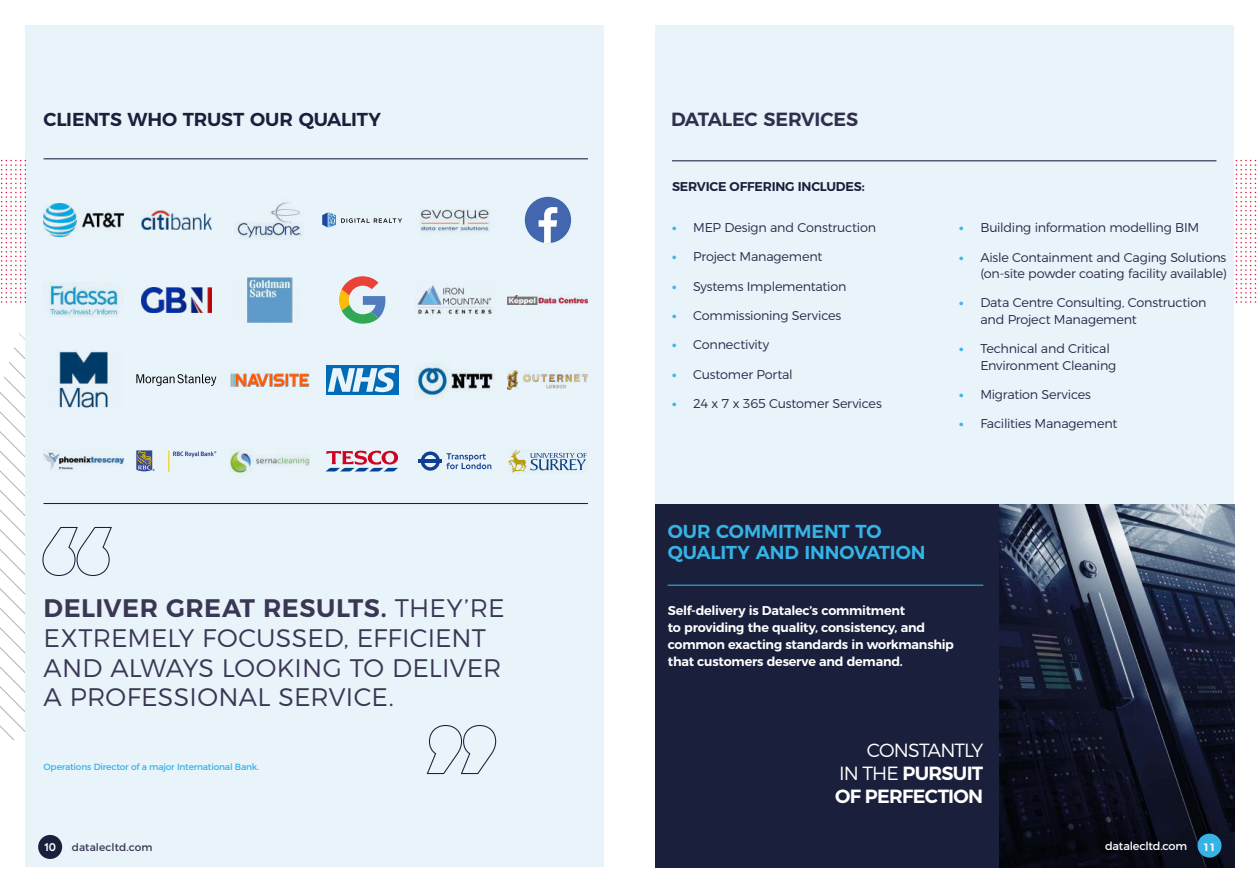
<style>
.page{position:relative;width:1259px;height:893px;background:#fff}
.page>*{position:absolute;margin:0;border:0;box-sizing:border-box;transform-origin:0 0}
.t1{font:300 25.35px/29.5px "Montserrat";letter-spacing:.005em;color:#393754}
.t2{font:600 19.05px/23.4px "Montserrat";letter-spacing:-.035em;color:#fff;text-align:justify}
.t3{font:600 19.05px "Montserrat";letter-spacing:-.01em;color:#30304d}
.t4{font:600 18.75px/21px "Montserrat";letter-spacing:-.01em;color:#36b3e5}
.t5{font:600 18.75px "Montserrat";letter-spacing:-.01em;color:#1a1f3b}
.t6{font:300 12.75px/16.5px "Montserrat";letter-spacing:-.015em;color:#292946}
.t7{font:600 12.75px/17.2px "Montserrat";letter-spacing:-.02em;color:#fff}
.t8{font:600 12.75px "Montserrat";letter-spacing:-.015em;color:#1a1f3b}
.t9{font:800 12.75px "Montserrat";color:#42b5e5}
.t10{font:11.25px "Montserrat";letter-spacing:-.02em;color:#fff}
.t11{font:10.65px "Montserrat";letter-spacing:.005em;color:#393754}
.t12{font:600 10.65px "Axiforma";color:#fff}
.t13{font:600 10.5px "Montserrat";color:#fff}
.t14{font:9px "Montserrat";letter-spacing:-.02em;color:#36b3e5}
.s1{font-weight:600}
.s2{font-weight:300}
</style>
<div class="page">
<div style="left:655px;top:26px;width:579px;height:841px;background:#e9f3fa"></div>
<div style="left:655px;top:504px;width:344px;height:363px;background:#1a1f3b"></div>
<div style="left:26px;top:26px;width:578px;height:841px;background:#e9f3fa"></div>
<hr style="left:672px;top:160px;width:544px;height:1px;background:#1a1f3b">
<hr style="left:667px;top:585px;width:316px;height:1px;background:#36b3e5">
<img style="left:999px;top:504px;width:235px;height:363px">
<svg style="left:1235px;top:160px;width:22px;height:143px"></svg>
<svg style="left:0;top:160px;width:25px;height:143px"></svg>
<div style="left:38px;top:835px;width:24px;height:24px;background:#1a1f3b;border-radius:50%"></div>
<hr style="left:44px;top:158px;width:544px;height:1px;background:#1a1f3b">
<hr style="left:44px;top:503px;width:544px;height:1px;background:#1a1f3b">
<img style="left:44px;top:204px;width:79px;height:32px">
<img style="left:59px;top:351px;width:49px;height:57px">
<img style="left:44px;top:282px;width:79px;height:35px">
<img style="left:508px;top:371px;width:80px;height:18px">
<img style="left:234px;top:202px;width:70px;height:38px">
<svg style="left:136px;top:374px;width:80px;height:12px"></svg>
<svg style="left:136px;top:450px;width:19px;height:21px"></svg>
<svg style="left:168px;top:451px;width:48px;height:21px"></svg>
<img style="left:247px;top:277px;width:46px;height:45px">
<img style="left:419px;top:209px;width:71px;height:24px">
<img style="left:417px;top:285px;width:75px;height:30px">
<svg style="left:326px;top:451px;width:72px;height:20px"></svg>
<img style="left:141px;top:211px;width:70px;height:18px">
<img style="left:230px;top:373px;width:79px;height:14px">
<img style="left:141px;top:288px;width:70px;height:24px">
<img style="left:44px;top:452px;width:79px;height:18px">
<svg style="left:508px;top:450px;width:79px;height:23px"></svg>
<svg style="left:322px;top:212px;width:80px;height:16px"></svg>
<div style="left:326px;top:365px;width:72px;height:30px;background:#0071bb"></div>
<svg style="left:328px;top:368px;width:67px;height:24px"></svg>
<svg style="left:339px;top:276px;width:46px;height:48px"></svg>
<img style="left:229px;top:449px;width:80px;height:27px">
<div style="left:525px;top:197px;width:46px;height:46px;background:#4367af;border-radius:23px"></div>
<svg style="left:538px;top:207px;width:19px;height:36px"></svg>
<img style="left:416px;top:362px;width:77px;height:36px">
<img style="left:508px;top:295px;width:80px;height:10px">
<svg style="left:446px;top:453px;width:45px;height:16px"></svg>
<svg style="left:421px;top:451px;width:19px;height:20px"></svg>
<hr style="left:418px;top:459px;width:24px;height:4px;background:#124295">
<svg style="left:0;top:489px;width:112px;height:256px"></svg>
<svg style="left:426px;top:725px;width:71px;height:50px"></svg>
<div style="left:1197px;top:834px;width:24px;height:24px;background:#36b3e5;border-radius:50%"></div>
<h3 class="t5" style="left:44px;top:104px;width:339px">CLIENTS WHO TRUST OUR QUALITY</h3>
<h1 class="t1" style="left:44px;top:591px;width:463px"><span class="s1">DELIVER GREAT RESULTS.</span> THEY’RE<br>EXTREMELY FOCUSSED, EFFICIENT<br>AND ALWAYS LOOKING TO DELIVER<br>A PROFESSIONAL SERVICE.</h1>
<p class="t14" style="left:44px;top:760px;width:217px">Operations Director of a major International Bank.</p>
<h2 class="t3" style="left:671px;top:104px;width:189px">DATALEC SERVICES</h2>
<p class="t8" style="left:672px;top:176px;width:194px">SERVICE OFFERING INCLUDES:</p>
<p class="t9" style="left:672px;top:217px;width:6px">∙</p>
<p class="t6" style="left:693px;top:218px;width:184px">MEP Design and Construction</p>
<p class="t9" style="left:672px;top:246px;width:6px">∙</p>
<p class="t6" style="left:693px;top:248px;width:131px">Project Management</p>
<p class="t9" style="left:672px;top:276px;width:6px">∙</p>
<p class="t6" style="left:693px;top:277px;width:155px">Systems Implementation</p>
<p class="t9" style="left:672px;top:305px;width:6px">∙</p>
<p class="t6" style="left:693px;top:306px;width:150px">Commissioning Services</p>
<p class="t9" style="left:672px;top:334px;width:6px">∙</p>
<p class="t6" style="left:693px;top:335px;width:77px">Connectivity</p>
<p class="t9" style="left:672px;top:363px;width:6px">∙</p>
<p class="t6" style="left:693px;top:365px;width:101px">Customer Portal</p>
<p class="t9" style="left:672px;top:393px;width:6px">∙</p>
<p class="t6" style="left:693px;top:394px;width:190px">24 x 7 x 365 Customer Services</p>
<p class="t9" style="left:959px;top:217px;width:6px">∙</p>
<p class="t6" style="left:980px;top:218px;width:220px">Building information modelling BIM</p>
<p class="t9" style="left:959px;top:246px;width:6px">∙</p>
<p class="t6" style="left:980px;top:248px;width:248px">Aisle Containment and Caging Solutions (on-site powder coating facility available)</p>
<p class="t9" style="left:959px;top:292px;width:6px">∙</p>
<p class="t6" style="left:980px;top:293px;width:228px">Data Centre Consulting, Construction and Project Management</p>
<p class="t9" style="left:959px;top:338px;width:6px">∙</p>
<p class="t6" style="left:980px;top:339px;width:137px">Technical and Critical<br>Environment Cleaning</p>
<p class="t9" style="left:959px;top:384px;width:6px">∙</p>
<p class="t6" style="left:980px;top:385px;width:112px">Migration Services</p>
<p class="t9" style="left:959px;top:413px;width:6px">∙</p>
<p class="t6" style="left:980px;top:414px;width:138px">Facilities Management</p>
<h3 class="t4" style="left:668px;top:520px;width:259px">OUR COMMITMENT TO<br>QUALITY AND INNOVATION</h3>
<p class="t7" style="left:668px;top:600px;width:288px">Self-delivery is Datalec’s commitment<br>to providing the quality, consistency, and common exacting standards in workmanship that customers deserve and demand.</p>
<h2 class="t2" style="left:835px;top:737px;width:150px;text-indent:32px"><span class="s2">CONSTANTLY IN THE</span> PURSUIT OF PERFECTION</h2>
<p class="t12" style="left:44px;top:840px;width:13px">10</p>
<p class="t11" style="left:72px;top:839px;width:82px">datalecltd.com</p>
<p class="t10" style="left:1105px;top:837px;width:83px">datalecltd.com</p>
<p class="t13" style="left:1203px;top:838px;width:15px">11</p>
</div>
